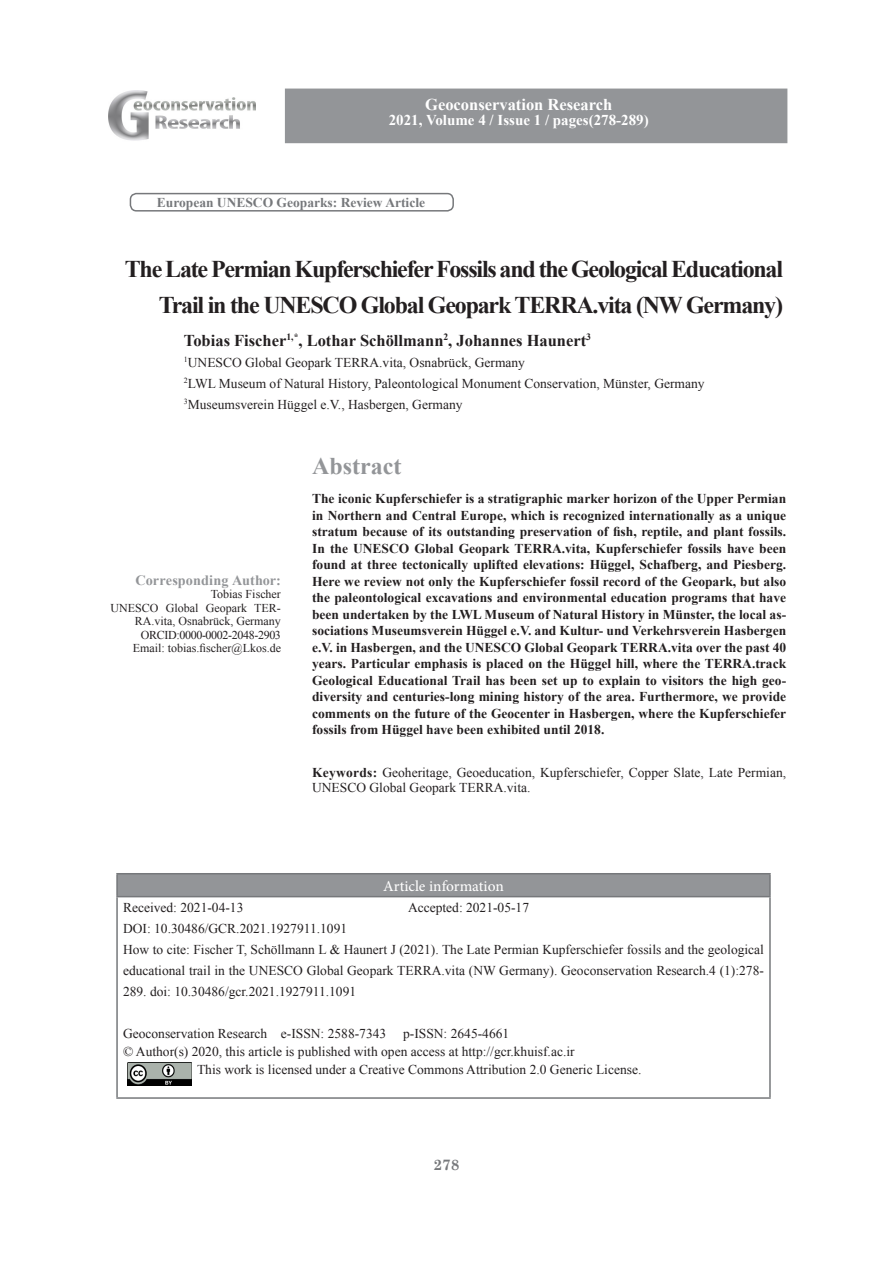
<style>
.page{position:relative;width:893px;height:1263px;background:#fff}
.page>*{position:absolute;margin:0;border:0;box-sizing:border-box;transform-origin:0 0}
.t1{font:700 24px/36px "Times New Roman";letter-spacing:-.05em;color:#231f20;text-align:right}
.t2{font:700 24px "Times New Roman";color:#939598}
.t3{font:700 16.5px "Times New Roman";color:#231f20}
.t4{font:700 16.5px "Times New Roman";color:#fff}
.t5{font:700 15px "Times New Roman";color:#fff}
.t6{font:15px "Adobe Hebrew";color:#fff}
.t7{font:700 15px "Century Schoolbook";color:#76787b}
.t8{font:700 14.25px "Times New Roman";letter-spacing:.005em;color:#939598}
.t9{font:700 13.5px/16.5px "Times New Roman";color:#231f20;text-align:justify}
.commentcontentpara{font:13.5px/21px "Times New Roman";color:#231f20}
.t10{font:700 13.5px "Times New Roman";color:#76787b}
.t11{font:12px/13.5px "Times New Roman";color:#231f20;text-align:right}
.t12{font:12px "Times New Roman";letter-spacing:-.03em;color:#231f20}
.s1{font-weight:700}
</style>
<div class="page">
<div style="left:285px;top:89px;width:502px;height:54px;background:#939598"></div>
<img style="left:108px;top:90px;width:147px;height:51px">
<div style="left:130px;top:193px;width:324px;height:19px;border:2px solid #76787b;border-radius:6px"></div>
<div style="left:117px;top:874px;width:653px;height:23px;background:#939598"></div>
<hr style="left:116px;top:873px;width:655px;height:1px;background:#76787b">
<hr style="left:116px;top:874px;width:2px;height:22px;background:#76787b">
<hr style="left:769px;top:874px;width:2px;height:22px;background:#76787b">
<hr style="left:116px;top:896px;width:655px;height:1px;background:#76787b">
<hr style="left:116px;top:897px;width:2px;height:200px;background:#76787b">
<hr style="left:769px;top:897px;width:2px;height:200px;background:#76787b">
<hr style="left:116px;top:1097px;width:655px;height:2px;background:#76787b">
<img style="left:128px;top:1062px;width:64px;height:24px">
<p class="t4" style="left:425px;top:93px;width:189px">Geoconservation Research</p>
<p class="t5" style="left:389px;top:110px;width:262px">2021, Volume 4 / Issue 1 / pages(278-289)</p>
<p class="t10" style="left:157px;top:193px;width:270px">European UNESCO Geoparks: Review Article</p>
<p class="t1" style="left:125px;top:250px;width:660px">The Late Permian Kupferschiefer Fossils and the Geological Educational<br>Trail in the UNESCO Global Geopark TERRA.vita (NW Germany)</p>
<p class="t3" style="left:184px;top:329px;width:409px">Tobias Fischer<sup>1,*</sup>, Lothar Schöllmann<sup>2</sup>, Johannes Haunert<sup>3</sup></p>
<p class="commentcontentpara" style="left:184px;top:351px;width:343px"><sup>1</sup>UNESCO Global Geopark TERRA.vita, Osnabrück, Germany</p>
<p class="commentcontentpara" style="left:184px;top:372px;width:522px"><sup>2</sup>LWL Museum of Natural History, Paleontological Monument Conservation, Münster, Germany</p>
<p class="commentcontentpara" style="left:184px;top:393px;width:280px"><sup>3</sup>Museumsverein Hüggel e.V., Hasbergen, Germany</p>
<p class="t8" style="left:136px;top:570px;width:147px">Corresponding Author:</p>
<p class="t11" style="left:211px;top:587px;width:72px">Tobias Fischer</p>
<p class="t11" style="left:111px;top:601px;width:172px">UNESCO Global Geopark TER-<br>RA.vita, Osnabrück, Germany</p>
<p class="t12" style="left:141px;top:627px;width:142px">ORCID:0000-0002-2048-2903</p>
<p class="t11" style="left:133px;top:641px;width:150px">Email: tobias.fischer@Lkos.de</p>
<p class="t2" style="left:312px;top:449px;width:91px">Abstract</p>
<p class="t9" style="left:312px;top:490px;width:476px">The iconic Kupferschiefer is a stratigraphic marker horizon of the Upper Permian in Northern and Central Europe, which is recognized internationally as a unique stratum because of its outstanding preservation of fish, reptile, and plant fossils.<br>In the UNESCO Global Geopark TERRA.vita, Kupferschiefer fossils have been found at three tectonically uplifted elevations: Hüggel, Schafberg, and Piesberg.<br>Here we review not only the Kupferschiefer fossil record of the Geopark, but also the paleontological excavations and environmental education programs that have been undertaken by the LWL Museum of Natural History in Münster, the local as&shy;sociations Museumsverein Hüggel e.V. and Kultur- und Verkehrsverein Hasbergen e.V. in Hasbergen, and the UNESCO Global Geopark TERRA.vita over the past 40 years. Particular emphasis is placed on the Hüggel hill, where the TERRA.track Geological Educational Trail has been set up to explain to visitors the high geo&shy;diversity and centuries-long mining history of the area. Furthermore, we provide comments on the future of the Geocenter in Hasbergen, where the Kupferschiefer fossils from Hüggel have been exhibited until 2018.</p>
<p class="commentcontentpara" style="left:312px;top:764px;width:476px;line-height:15px"><span class="s1">Keywords:</span> Geoheritage, Geoeducation, Kupferschiefer, Copper Slate, Late Permian,<br>UNESCO Global Geopark TERRA.vita.</p>
<p class="t6" style="left:383px;top:877px;width:122px">Article information</p>
<p class="commentcontentpara" style="left:123px;top:897px;width:122px">Received: 2021-04-13</p>
<p class="commentcontentpara" style="left:408px;top:897px;width:123px">Accepted: 2021-05-17</p>
<p class="commentcontentpara" style="left:123px;top:918px;width:226px">DOI: 10.30486/GCR.2021.1927911.1091</p>
<p class="commentcontentpara" style="left:123px;top:939px;width:642px;text-align:justify">How to cite: Fischer T, Schöllmann L &amp; Haunert J (2021). The Late Permian Kupferschiefer fossils and the geological educational trail in the UNESCO Global Geopark TERRA.vita (NW Germany). Geoconservation Research.4 (1):278- 289. doi: 10.30486/gcr.2021.1927911.1091</p>
<p class="commentcontentpara" style="left:123px;top:1023px;width:265px">Geoconservation Research e-ISSN: 2588-7343</p>
<p class="commentcontentpara" style="left:403px;top:1023px;width:108px">p-ISSN: 2645-4661</p>
<p class="commentcontentpara" style="left:123px;top:1041px;width:453px">© Author(s) 2020, this article is published with open access at http://gcr.khuisf.ac.ir</p>
<p class="commentcontentpara" style="left:197px;top:1059px;width:446px">This work is licensed under a Creative Commons Attribution 2.0 Generic License.</p>
<p class="t7" style="left:434px;top:1153px;width:27px">278</p>
</div>
